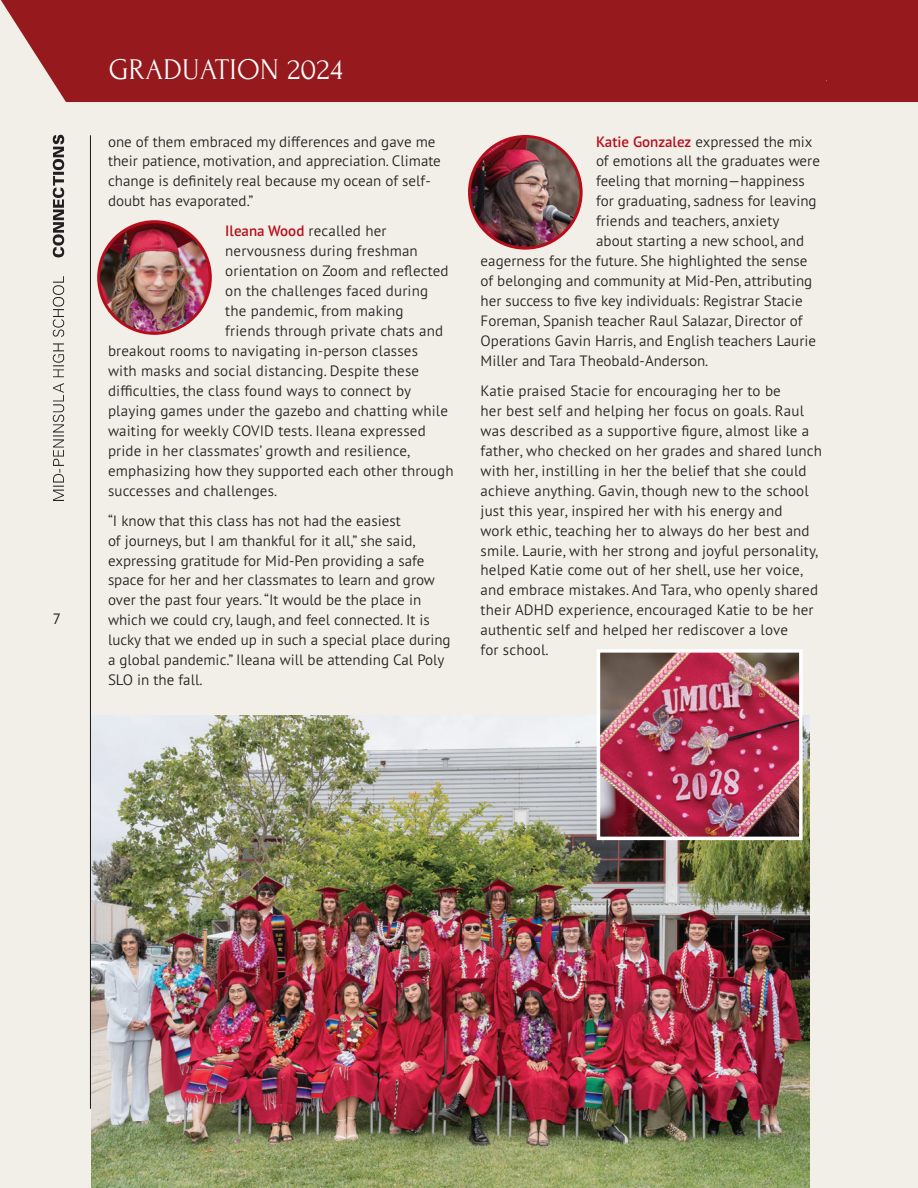
<style>
.page{position:relative;width:918px;height:1188px;background:#f1efe8}
.page>*{position:absolute;margin:0;border:0;box-sizing:border-box;transform-origin:0 0}
.t1{font:30px "Forum";letter-spacing:.01em;color:#fff}
.t2{font:300 15px/20px "PT Sans Pro";color:#231f20}
.t3{font:15px "PT Sans Pro";color:#231f20}
.s1{font-weight:600;color:#b50e1a}
</style>
<div class="page">
<div style="left:1px;top:0;width:916px;height:102px;background:#961a1d"></div>
<img style="left:92px;top:716px;width:718px;height:472px">
<img style="left:470px;top:136px;width:111px;height:112px;border-radius:56px">
<div style="left:468px;top:135px;width:115px;height:115px;border:3px solid #b50e1a;border-radius:50%"></div>
<img style="left:99px;top:222px;width:111px;height:111px;border-radius:56px">
<div style="left:97px;top:220px;width:115px;height:115px;border:3px solid #b50e1a;border-radius:50%"></div>
<img style="left:601px;top:653px;width:198px;height:183px">
<div style="left:597px;top:649px;width:206px;height:191px;border:3px solid #fff"></div>
<hr style="left:917px;top:0;width:1px;height:102px;background:#961a1d">
<img style="left:52px;top:134px;width:13px;height:367px">
<hr style="left:90px;top:136px;width:1px;height:973px;background:#231f20">
<p class="t3" style="left:53px;top:609px;width:10px">7</p>
<p class="t1" style="left:109px;top:54px;width:235px">GRADUATION 2024</p>
<p class="t2" style="left:108px;top:131px;width:335px">one of them embraced my differences and gave me their patience, motivation, and appreciation. Climate change is definitely real because my ocean of self&shy;doubt has evaporated.”</p>
<p class="t2" style="left:225px;top:221px;width:163px"><span class="s1">Ileana Wood</span> recalled her</p>
<p class="t2" style="left:225px;top:241px;width:194px">nervousness during freshman</p>
<p class="t2" style="left:225px;top:261px;width:225px">orientation on Zoom and reflected</p>
<p class="t2" style="left:225px;top:281px;width:204px">on the challenges faced during</p>
<p class="t2" style="left:225px;top:300px;width:180px">the pandemic, from making</p>
<p class="t2" style="left:225px;top:320px;width:219px">friends through private chats and</p>
<p class="t2" style="left:108px;top:340px;width:312px">breakout rooms to navigating in-person classes</p>
<p class="t2" style="left:108px;top:360px;width:313px">with masks and social distancing. Despite these</p>
<p class="t2" style="left:108px;top:380px;width:305px">difficulties, the class found ways to connect by</p>
<p class="t2" style="left:108px;top:400px;width:342px">playing games under the gazebo and chatting while</p>
<p class="t2" style="left:108px;top:420px;width:319px">waiting for weekly COVID tests. Ileana expressed</p>
<p class="t2" style="left:108px;top:440px;width:304px">pride in her classmates’ growth and resilience,</p>
<p class="t2" style="left:108px;top:460px;width:347px">emphasizing how they supported each other through</p>
<p class="t2" style="left:108px;top:480px;width:171px">successes and challenges.</p>
<p class="t2" style="left:108px;top:510px;width:344px">“I know that this class has not had the easiest<br>of journeys, but I am thankful for it all,” she said, expressing gratitude for Mid-Pen providing a safe space for her and her classmates to learn and grow over the past four years. “It would be the place in which we could cry, laugh, and feel connected. It is lucky that we ended up in such a special place during a global pandemic.” Ileana will be attending Cal Poly SLO in the fall.</p>
<p class="t2" style="left:596px;top:131px;width:218px"><span class="s1">Katie Gonzalez</span> expressed the mix</p>
<p class="t2" style="left:596px;top:151px;width:225px">of emotions all the graduates were</p>
<p class="t2" style="left:596px;top:171px;width:210px">feeling that morning—happiness</p>
<p class="t2" style="left:596px;top:191px;width:222px">for graduating, sadness for leaving</p>
<p class="t2" style="left:596px;top:211px;width:185px">friends and teachers, anxiety</p>
<p class="t2" style="left:596px;top:231px;width:210px">about starting a new school, and</p>
<p class="t2" style="left:481px;top:251px;width:328px">eagerness for the future. She highlighted the sense</p>
<p class="t2" style="left:481px;top:271px;width:333px">of belonging and community at Mid-Pen, attributing</p>
<p class="t2" style="left:481px;top:290px;width:324px">her success to five key individuals: Registrar Stacie</p>
<p class="t2" style="left:481px;top:310px;width:323px">Foreman, Spanish teacher Raul Salazar, Director of</p>
<p class="t2" style="left:481px;top:330px;width:337px">Operations Gavin Harris, and English teachers Laurie</p>
<p class="t2" style="left:481px;top:350px;width:229px">Miller and Tara Theobald-Anderson.</p>
<p class="t2" style="left:481px;top:380px;width:343px">Katie praised Stacie for encouraging her to be<br>her best self and helping her focus on goals. Raul was described as a supportive figure, almost like a father, who checked on her grades and shared lunch with her, instilling in her the belief that she could achieve anything. Gavin, though new to the school just this year, inspired her with his energy and<br>work ethic, teaching her to always do her best and smile. Laurie, with her strong and joyful personality, helped Katie come out of her shell, use her voice, and embrace mistakes. And Tara, who openly shared their ADHD experience, encouraged Katie to be her authentic self and helped her rediscover a love<br>for school.</p>
</div>
